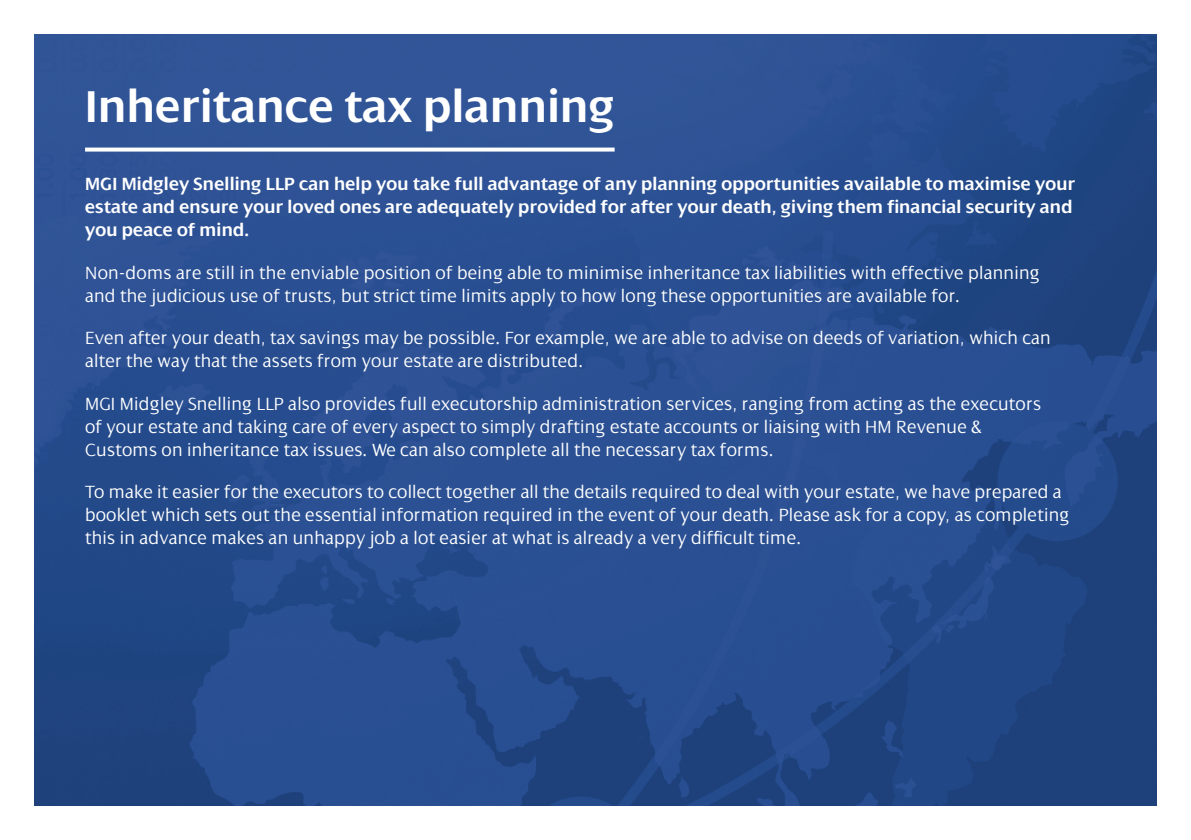
<style>
.page{position:relative;width:1191px;height:840px;background:#fff}
.page>*{position:absolute;margin:0;border:0;box-sizing:border-box;transform-origin:0 0}
.t1{font:600 48px "Dialog";letter-spacing:.01em;color:#fff}
.t2{font:300 19px/22.8px "Dialog";letter-spacing:.015em;color:#fff}
.t3{font:600 19px/22.8px "Dialog";letter-spacing:.015em;color:#fff}
</style>
<div class="page">
<img style="left:34px;top:34px;width:1123px;height:771px">
<svg style="left:85px;top:147px;width:529px;height:4px"></svg>
<h1 class="t1" style="left:85px;top:80px;width:531px">Inheritance tax planning</h1>
<p class="t3" style="left:85px;top:173px;width:991px">MGI Midgley Snelling LLP can help you take full advantage of any planning opportunities available to maximise your estate and ensure your loved ones are adequately provided for after your death, giving them financial security and you peace of mind.</p>
<p class="t2" style="left:85px;top:261px;width:956px">Non-doms are still in the enviable position of being able to minimise inheritance tax liabilities with effective planning and the judicious use of trusts, but strict time limits apply to how long these opportunities are available for.</p>
<p class="t2" style="left:85px;top:327px;width:967px">Even after your death, tax savings may be possible. For example, we are able to advise on deeds of variation, which can alter the way that the assets from your estate are distributed.</p>
<p class="t2" style="left:85px;top:392px;width:957px">MGI Midgley Snelling LLP also provides full executorship administration services, ranging from acting as the executors of your estate and taking care of every aspect to simply drafting estate accounts or liaising with HM Revenue &amp;<br>Customs on inheritance tax issues. We can also complete all the necessary tax forms.</p>
<p class="t2" style="left:85px;top:480px;width:986px">To make it easier for the executors to collect together all the details required to deal with your estate, we have prepared a booklet which sets out the essential information required in the event of your death. Please ask for a copy, as completing this in advance makes an unhappy job a lot easier at what is already a very difficult time.</p>
</div>
